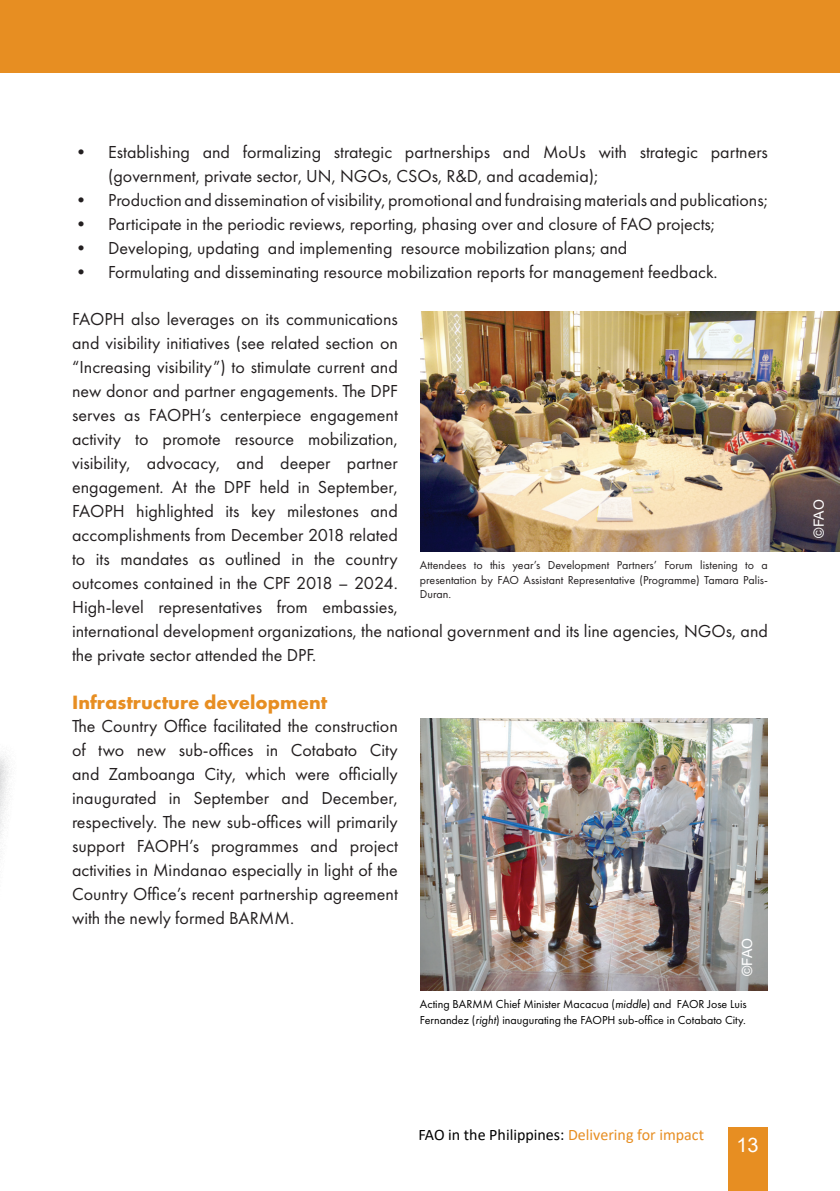
<style>
.page{position:relative;width:840px;height:1191px;background:#fff}
.page>*{position:absolute;margin:0;border:0;box-sizing:border-box;transform-origin:0 0}
.t1{font:700 20px "Futura PT";color:#e78e22}
.t2{font:20px "Arial";color:#fff}
.t3{font:18px/24px "Futura PT";color:#231f20}
.t4{font:16px "Calibri";color:#000}
.t5{font:14px "Arial";letter-spacing:-.03em;color:#fff}
.t6{font:12px/14.4px "Futura PT";color:#231f20;text-align:justify}
.t7{font:12px/16px "Futura PT";color:#000}
.s1{font-style:italic}
.s2{color:#e78e22}
</style>
<div class="page">
<div style="left:727px;top:1127px;width:40px;height:64px;background:#e78e22"></div>
<div style="left:0;top:0;width:839px;height:72px;background:#e78e22"></div>
<img style="left:420px;top:311px;width:419px;height:241px">
<img style="left:420px;top:718px;width:347px;height:272px">
<p class="t3" style="left:108px;top:140px;width:661px;text-indent:-36px">• Establishing and formalizing strategic partnerships and MoUs with strategic partners (government, private sector, UN, NGOs, CSOs, R&amp;D, and academia);</p>
<p class="t3" style="left:72px;top:188px;width:697px">• Production and dissemination of visibility, promotional and fundraising materials and publications;</p>
<p class="t3" style="left:72px;top:212px;width:644px">• Participate in the periodic reviews, reporting, phasing over and closure of FAO projects;</p>
<p class="t3" style="left:72px;top:236px;width:556px">• Developing, updating and implementing resource mobilization plans; and</p>
<p class="t3" style="left:72px;top:260px;width:646px">• Formulating and disseminating resource mobilization reports for management feedback.</p>
<p class="t3" style="left:72px;top:307px;width:697px">FAOPH also leverages on its communications<br>and visibility initiatives (see related section on<br>“Increasing visibility”) to stimulate current and<br>new donor and partner engagements. The DPF<br>serves as FAOPH’s centerpiece engagement<br>activity to promote resource mobilization,<br>visibility, advocacy, and deeper partner<br>engagement. At the DPF held in September,<br>FAOPH highlighted its key milestones and<br>accomplishments from December 2018 related<br>to its mandates as outlined in the country<br>outcomes contained in the CPF 2018 – 2024.<br>High-level representatives from embassies,<br>international development organizations, the national government and its line agencies, NGOs, and the private sector attended the DPF.</p>
<p class="t1" style="left:72px;top:689px;width:256px">Infrastructure development</p>
<p class="t6" style="left:420px;top:558px;width:349px">Attendees to this year’s Development Partners’ Forum listening to a presentation by FAO Assistant Representative (Programme) Tamara Palis-Duran.</p>
<p class="t3" style="left:72px;top:714px;width:327px;text-align:justify">The Country Office facilitated the construction of two new sub-offices in Cotabato City and Zamboanga City, which were officially inaugurated in September and December, respectively. The new sub-offices will primarily support FAOPH’s programmes and project activities in Mindanao especially in light of the Country Office’s recent partnership agreement with the newly formed BARMM.</p>
<p class="t5" style="left:737px;top:976px;width:40px;rotate:-90deg">©FAO</p>
<p class="t7" style="left:420px;top:996px;width:328px">Acting BARMM Chief Minister Macacua (<span class="s1">middle</span>) and FAOR Jose Luis<br>Fernandez (<span class="s1">right</span>) inaugurating the FAOPH sub-office in Cotabato City.</p>
<p class="t4" style="left:418px;top:1123px;width:287px">FAO in the Philippines: <span class="s2">Delivering for impact</span></p>
<p class="t2" style="left:736px;top:1131px;width:24px">13</p>
<p class="t5" style="left:808px;top:538px;width:40px;rotate:-90deg">©FAO</p>
</div>
